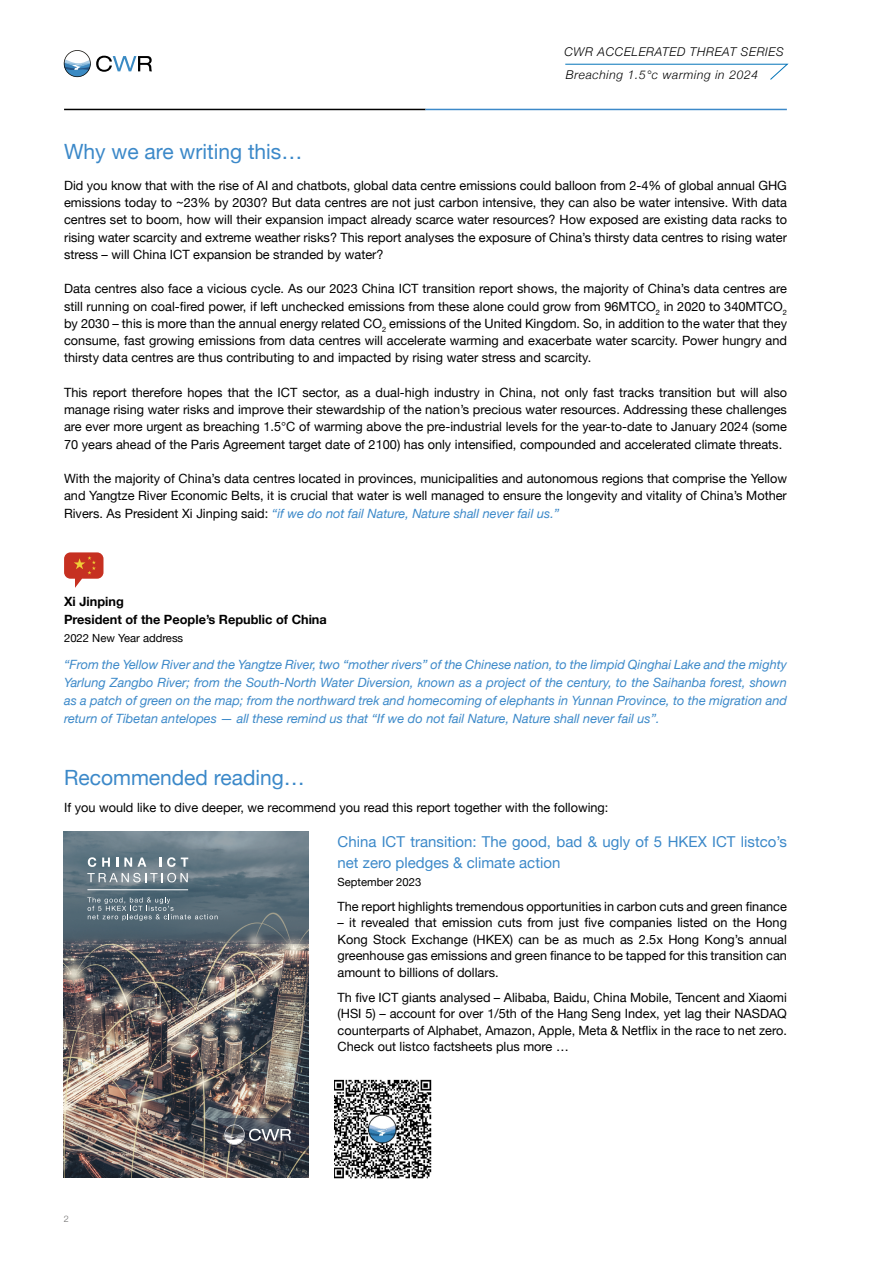
<style>
.page{position:relative;width:893px;height:1263px;background:#fff}
.page>*{position:absolute;margin:0;border:0;box-sizing:border-box;transform-origin:0 0}
.t1{font:21px "Helvetica Neue";color:#3c89c9}
.t2{font:15px/21px "Helvetica Neue";color:#3c89c9}
.t3{font:12.75px/17.2px "Helvetica Neue";color:#000;text-align:justify}
.t4{font:italic 12.75px/18px "Helvetica Neue";color:#3c89c9;text-align:justify}
.t5{font:700 12.75px/18px "Helvetica Neue";color:#000}
.t6{font:italic 300 12.15px/22.8px "Helvetica Neue";letter-spacing:.05em;color:#000}
.t7{font:11.25px "Helvetica Neue";color:#000}
.t8{font:300 9px "Helvetica Neue";color:#706f6f}
.s1{font-style:italic;color:#3c89c9}
</style>
<div class="page">
<svg style="left:64px;top:50px;width:88px;height:27px"></svg>
<svg style="left:64px;top:552px;width:39px;height:36px"></svg>
<img style="left:65px;top:944px;width:244px;height:233px">
<svg style="left:65px;top:831px;width:244px;height:113px"></svg>
<svg style="left:87px;top:897px;width:131px;height:24px"></svg>
<svg style="left:88px;top:857px;width:8px;height:10px"></svg>
<svg style="left:102px;top:857px;width:8px;height:10px"></svg>
<svg style="left:116px;top:857px;width:2px;height:10px"></svg>
<svg style="left:124px;top:857px;width:22px;height:10px"></svg>
<svg style="left:159px;top:857px;width:2px;height:10px"></svg>
<svg style="left:167px;top:857px;width:21px;height:10px"></svg>
<svg style="left:87px;top:873px;width:101px;height:9px"></svg>
<hr style="left:87px;top:889px;width:101px;height:1px;background:#fff">
<svg style="left:219px;top:1118px;width:90px;height:33px"></svg>
<svg style="left:224px;top:1124px;width:67px;height:21px"></svg>
<svg style="left:64px;top:831px;width:1px;height:347px"></svg>
<img style="left:334px;top:1079px;width:98px;height:100px">
<hr style="left:64px;top:109px;width:361px;height:1px;background:#000">
<hr style="left:425px;top:109px;width:362px;height:1px;background:#3c89c9">
<svg style="left:565px;top:63px;width:224px;height:17px"></svg>
<h1 class="t1" style="left:64px;top:136px;width:240px">Why we are writing this…</h1>
<p class="t6" style="left:564px;top:40px;width:221px">CWR ACCELERATED THREAT SERIES<br>Breaching 1.5°c warming in 2024</p>
<p class="t3" style="left:64px;top:177px;width:724px">Did you know that with the rise of AI and chatbots, global data centre emissions could balloon from 2-4% of global annual GHG emissions today to ~23% by 2030? But data centres are not just carbon intensive, they can also be water intensive. With data centres set to boom, how will their expansion impact already scarce water resources? How exposed are existing data racks to rising water scarcity and extreme weather risks? This report analyses the exposure of China’s thirsty data centres to rising water stress – will China ICT expansion be stranded by water?</p>
<p class="t3" style="left:64px;top:281px;width:724px">Data centres also face a vicious cycle. As our 2023 China ICT transition report shows, the majority of China’s data centres are still running on coal-fired power, if left unchecked emissions from these alone could grow from 96MTCO<sub>2</sub> in 2020 to 340MTCO<sub>2 </sub>by 2030 – this is more than the annual energy related CO<sub>2</sub> emissions of the United Kingdom. So, in addition to the water that they consume, fast growing emissions from data centres will accelerate warming and exacerbate water scarcity. Power hungry and thirsty data centres are thus contributing to and impacted by rising water stress and scarcity.</p>
<p class="t3" style="left:64px;top:384px;width:724px">This report therefore hopes that the ICT sector, as a dual-high industry in China, not only fast tracks transition but will also manage rising water risks and improve their stewardship of the nation’s precious water resources. Addressing these challenges are ever more urgent as breaching 1.5°C of warming above the pre-industrial levels for the year-to-date to January 2024 (some 70 years ahead of the Paris Agreement target date of 2100) has only intensified, compounded and accelerated climate threats.</p>
<p class="t3" style="left:64px;top:471px;width:724px">With the majority of China’s data centres located in provinces, municipalities and autonomous regions that comprise the Yellow and Yangtze River Economic Belts, it is crucial that water is well managed to ensure the longevity and vitality of China’s Mother Rivers. As President Xi Jinping said: <span class="s1">“if we do not fail Nature, Nature shall never fail us.”</span></p>
<p class="t5" style="left:64px;top:593px;width:264px">Xi Jinping<br>President of the People’s Republic of China</p>
<p class="t7" style="left:64px;top:630px;width:121px">2022 New Year address</p>
<p class="t4" style="left:64px;top:656px;width:724px">“From the Yellow River and the Yangtze River, two “mother rivers” of the Chinese nation, to the limpid Qinghai Lake and the mighty Yarlung Zangbo River; from the South-North Water Diversion, known as a project of the century, to the Saihanba forest, shown as a patch of green on the map; from the northward trek and homecoming of elephants in Yunnan Province, to the migration and return of Tibetan antelopes — all these remind us that “If we do not fail Nature, Nature shall never fail us”.</p>
<h1 class="t1" style="left:64px;top:762px;width:242px">Recommended reading…</h1>
<p class="t3" style="left:64px;top:799px;width:546px">If you would like to dive deeper, we recommend you read this report together with the following:</p>
<p class="t2" style="left:338px;top:832px;width:451px">China ICT transition: The good, bad &amp; ugly of 5 HKEX ICT listco’s net zero pledges &amp; climate action</p>
<p class="t7" style="left:338px;top:873px;width:85px">September 2023</p>
<p class="t3" style="left:337px;top:898px;width:451px">The report highlights tremendous opportunities in carbon cuts and green finance</p>
<p class="t3" style="left:337px;top:915px;width:451px;line-height:16.5px">– it revealed that emission cuts from just five companies listed on the Hong Kong Stock Exchange (HKEX) can be as much as 2.5x Hong Kong’s annual greenhouse gas emissions and green finance to be tapped for this transition can amount to billions of dollars.</p>
<p class="t3" style="left:337px;top:990px;width:451px;line-height:16.5px">Th five ICT giants analysed – Alibaba, Baidu, China Mobile, Tencent and Xiaomi (HSI 5) – account for over 1/5th of the Hang Seng Index, yet lag their NASDAQ counterparts of Alphabet, Amazon, Apple, Meta &amp; Netflix in the race to net zero.<br>Check out listco factsheets plus more …</p>
<p class="t8" style="left:64px;top:1211px;width:7px">2</p>
</div>
